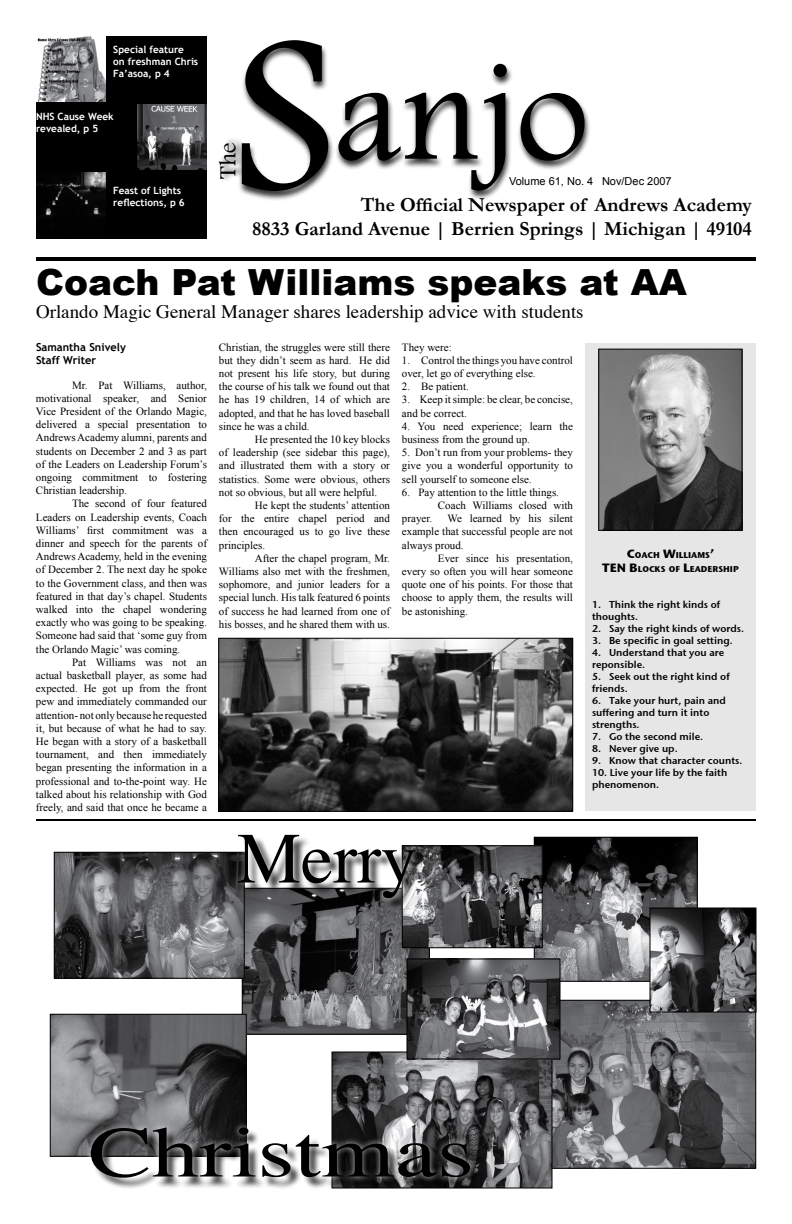
<style>
.page{position:relative;width:792px;height:1224px;background:#fff}
.page>*{position:absolute;margin:0;border:0;box-sizing:border-box;transform-origin:0 0}
.t1{font:231px "Footlight MT Light";color:#000}
.t2{font:143px "Footlight MT Light";color:#000}
.t3{font:72px "Times";color:#000;scale:1.32 1}
.t4{font:72px "Times";color:#000}
.t5{font:900 36px "Arial";color:#000}
.t6{font:24px "Footlight MT Light";color:#000}
.t7{font:700 20px/24px "Garamond";color:#000;text-align:right}
.t8{font:19px "Times";color:#000}
.t9{font:11px/13.2px "Times New Roman";color:#000;text-align:justify}
.t10{font:700 11px/13.2px "Trebuchet MS";color:#000}
.t11{font:11px "Arial";color:#000}
.t12{font:10px/12px "Stone Sans Sem ITCTT Semi";color:#000}
.t13{font:700 10px/12px "Trebuchet MS";color:#fff}
.t14{font:700 8.4px/14.4px "Stone Sans ITC";color:#000;text-align:center}
.s1{color:#000}
.s2{font-size:12px}
</style>
<div class="page">
<img style="left:552px;top:1002px;width:202px;height:127px">
<div style="left:585px;top:344px;width:171px;height:467px;background:#e6e6e6"></div>
<div style="left:36px;top:36px;width:171px;height:202px;background:#000"></div>
<img style="left:36px;top:172px;width:69px;height:53px">
<img style="left:138px;top:104px;width:69px;height:66px">
<img style="left:36px;top:36px;width:69px;height:65px">
<div style="left:238px;top:40px;width:554px;height:278px;background:#000;opacity:.8"></div>
<div style="left:218px;top:136px;width:47px;height:80px;background:#000;opacity:.8"></div>
<hr style="left:36px;top:257px;width:720px;height:4px;background:#000">
<hr style="left:36px;top:819px;width:720px;height:2px;background:#000">
<img style="left:600px;top:351px;width:140px;height:178px">
<div style="left:598px;top:349px;width:144px;height:182px;border:1px solid #000"></div>
<img style="left:220px;top:640px;width:351px;height:170px">
<div style="left:218px;top:638px;width:355px;height:174px;border:1px solid #000"></div>
<img style="left:560px;top:973px;width:90px;height:7px">
<img style="left:244px;top:973px;width:163px;height:59px">
<img style="left:52px;top:1016px;width:192px;height:138px">
<div style="left:50px;top:1014px;width:196px;height:142px;border:1px solid #000"></div>
<img style="left:334px;top:1054px;width:216px;height:67px">
<img style="left:56px;top:854px;width:186px;height:122px">
<div style="left:54px;top:852px;width:190px;height:126px;border:1px solid #000"></div>
<img style="left:652px;top:910px;width:102px;height:100px">
<div style="left:650px;top:908px;width:106px;height:104px;border:1px solid #000"></div>
<div style="left:240px;top:836px;width:508px;height:137px;background:#000;opacity:.75"></div>
<div style="left:231px;top:828px;width:510px;height:140px;background:#fff;opacity:.75"></div>
<div style="left:84px;top:1121px;width:666px;height:103px;background:#fff;opacity:.75"></div>
<img style="left:407px;top:961px;width:153px;height:99px">
<div style="left:407px;top:959px;width:153px;height:100px;border:1px solid #000"></div>
<p class="t13" style="left:113px;top:44px;width:86px">Special feature<br>on freshman Chris<br>Fa’asoa, p 4<span class="s1">3</span></p>
<p class="t13" style="left:36px;top:110px;width:79px">NHS Cause Week revealed, p 5</p>
<p class="t13" style="left:113px;top:184px;width:73px">Feast of Lights reflections, p 6</p>
<h1 class="t1" style="left:231px;top:-23px;width:105px">S</h1>
<h2 class="t2" style="left:334px;top:28px;width:255px">anjo</h2>
<h3 class="t7" style="left:252px;top:192px;width:501px">The Official Newspaper of Andrews Academy<br>8833 Garland Avenue | Berrien Springs | Michigan | 49104</h3>
<h3 class="t6" style="left:214px;top:179px;width:38px;rotate:-90deg">The</h3>
<p class="t11" style="left:509px;top:175px;width:164px">Volume 61, No. 4 Nov/Dec 2007</p>
<h3 class="t5" style="left:36px;top:262px;width:652px">Coach Pat Williams speaks at AA</h3>
<h3 class="t8" style="left:36px;top:293px;width:549px">Orlando Magic General Manager shares leadership advice with students</h3>
<p class="t10" style="left:36px;top:341px;width:91px">Samantha Snively<br>Staff Writer</p>
<p class="t9" style="left:36px;top:378px;width:173px;text-indent:36px">Mr. Pat Williams, author, motivational speaker, and Senior Vice President of the Orlando Magic, delivered a special presentation to Andrews Academy alumni, parents and students on December 2 and 3 as part of the Leaders on Leadership Forum’s ongoing commitment to fostering Christian leadership.</p>
<p class="t9" style="left:36px;top:497px;width:173px;text-indent:36px">The second of four featured Leaders on Leadership events, Coach Williams’ first commitment was a dinner and speech for the parents of Andrews Academy, held in the evening of December 2. The next day he spoke to the Government class, and then was featured in that day’s chapel. Students walked into the chapel wondering exactly who was going to be speaking.<br>Someone had said that ‘some guy from the Orlando Magic’ was coming.</p>
<p class="t9" style="left:36px;top:655px;width:173px;text-indent:36px">Pat Williams was not an actual basketball player, as some had expected. He got up from the front pew and immediately commanded our attention- not only because he requested it, but because of what he had to say.<br>He began with a story of a basketball tournament, and then immediately began presenting the information in a professional and to-the-point way. He talked about his relationship with God freely, and said that once he became a</p>
<p class="t9" style="left:219px;top:340px;width:173px">Christian, the struggles were still there but they didn’t seem as hard. He did not present his life story, but during the course of his talk we found out that he has 19 children, 14 of which are adopted, and that he has loved baseball since he was a child.</p>
<p class="t9" style="left:219px;top:433px;width:173px;text-indent:36px">He presented the 10 key blocks of leadership (see sidebar this page), and illustrated them with a story or statistics. Some were obvious, others not so obvious, but all were helpful.</p>
<p class="t9" style="left:219px;top:499px;width:173px;text-indent:36px">He kept the students’ attention for the entire chapel period and then encouraged us to go live these principles.</p>
<p class="t9" style="left:219px;top:551px;width:173px;text-indent:36px">After the chapel program, Mr.<br>Williams also met with the freshmen, sophomore, and junior leaders for a special lunch. His talk featured 6 points of success he had learned from one of his bosses, and he shared them with us.</p>
<p class="t9" style="left:402px;top:340px;width:51px">They were:</p>
<p class="t9" style="left:402px;top:353px;width:172px">1. Control the things you have control over, let go of everything else.</p>
<p class="t9" style="left:402px;top:380px;width:68px">2. Be patient.</p>
<p class="t9" style="left:402px;top:393px;width:172px">3. Keep it simple: be clear, be concise, and be correct.</p>
<p class="t9" style="left:402px;top:419px;width:173px">4. You need experience; learn the business from the ground up.</p>
<p class="t9" style="left:402px;top:446px;width:173px">5. Don’t run from your problems- they give you a wonderful opportunity to sell yourself to someone else.</p>
<p class="t9" style="left:402px;top:485px;width:159px">6. Pay attention to the little things.</p>
<p class="t9" style="left:438px;top:499px;width:137px">Coach Williams closed with</p>
<p class="t9" style="left:402px;top:512px;width:32px">prayer.</p>
<p class="t9" style="left:402px;top:512px;width:173px;text-indent:46px">We learned by his silent example that successful people are not always proud.</p>
<p class="t9" style="left:402px;top:551px;width:173px;text-indent:36px">Ever since his presentation, every so often you will hear someone quote one of his points. For those that choose to apply them, the results will be astonishing.</p>
<h3 class="t4" style="left:237px;top:791px;width:181px">Merry</h3>
<p class="t14" style="left:602px;top:547px;width:138px"><span class="s2">C</span>OACH <span class="s2">W</span>ILLIAMS<span class="s2">’<br>TEN B</span>LOCKS OF <span class="s2">L</span>EADERSHIP</p>
<p class="t12" style="left:592px;top:597px;width:130px">1. Think the right kinds of thoughts.</p>
<p class="t12" style="left:592px;top:621px;width:154px">2. Say the right kinds of words.</p>
<p class="t12" style="left:592px;top:633px;width:142px">3. Be specific in goal setting.</p>
<p class="t12" style="left:592px;top:645px;width:134px">4. Understand that you are reponsible.</p>
<p class="t12" style="left:592px;top:669px;width:139px">5. Seek out the right kind of friends.</p>
<p class="t12" style="left:592px;top:693px;width:135px">6. Take your hurt, pain and suffering and turn it into strengths.</p>
<p class="t12" style="left:592px;top:729px;width:113px">7. Go the second mile.</p>
<p class="t12" style="left:592px;top:741px;width:87px">8. Never give up.</p>
<p class="t12" style="left:592px;top:753px;width:152px">9. Know that character counts.</p>
<p class="t12" style="left:592px;top:765px;width:137px">10. Live your life by the faith phenomenon.</p>
<h3 class="t3" style="left:88px;top:1085px;width:294px">Christmas</h3>
</div>
